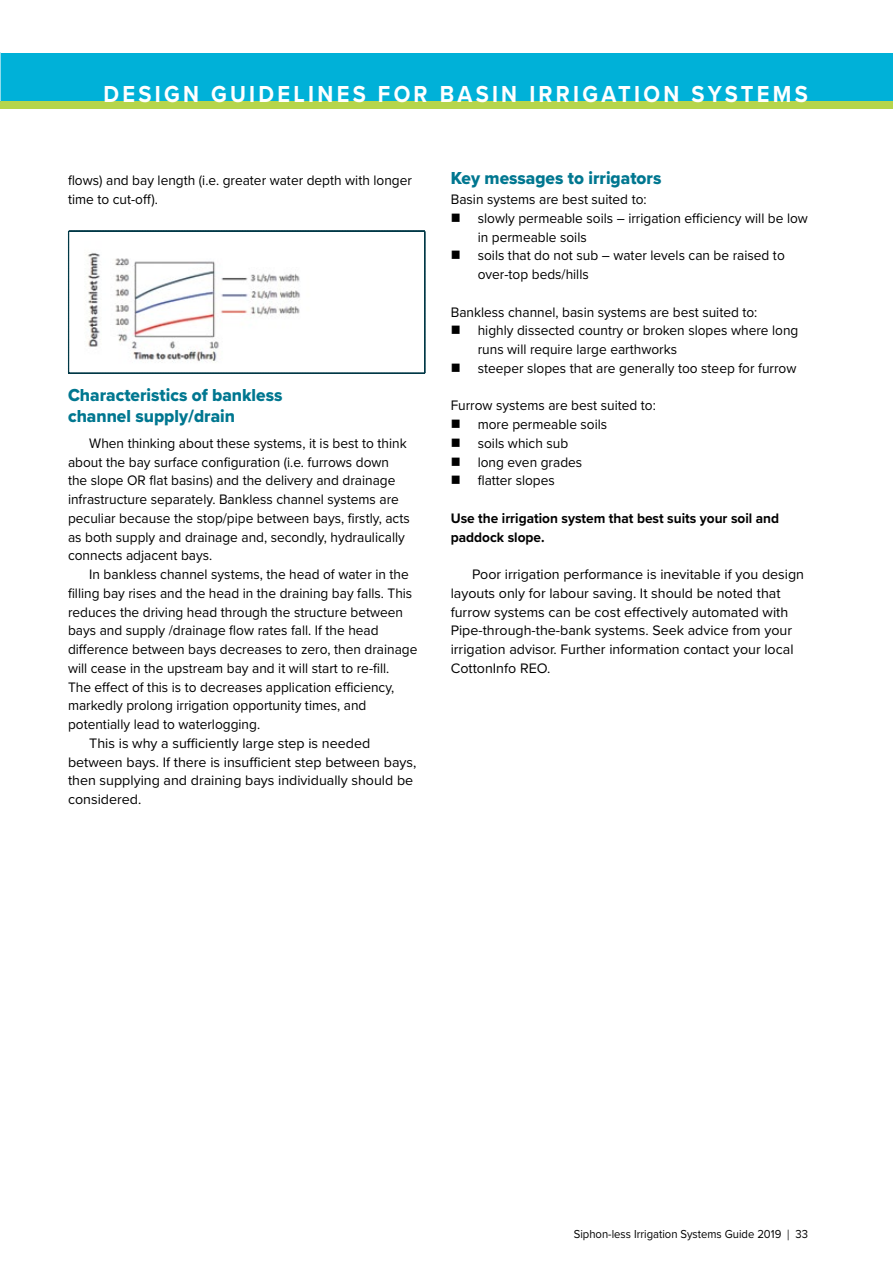
<style>
.page{position:relative;width:893px;height:1263px;background:#fff}
.page>*{position:absolute;margin:0;border:0;box-sizing:border-box;transform-origin:0 0}
.t1{font:700 24px "Proxima Nova";letter-spacing:.15em;color:#fff;scale:.91 1}
.t2{font:18px/21px "Proxima Nova Extrabld";color:#007790;scale:.96 1}
.t3{font:14.25px/18.8px "Proxima Nova";color:#000;scale:.96 1}
.t4{font:14.25px/18.8px "Proxima Nova";color:#000}
.t5{font:700 14.25px/18.8px "Proxima Nova";color:#000;scale:.96 1}
.t6{font:12px "Proxima Nova";color:#000;scale:.94 1}
.s1{font-size:15px}
</style>
<div class="page">
<div style="left:1px;top:53px;width:892px;height:49px;background:#00b1d8"></div>
<div style="left:0;top:102px;width:893px;height:7px;background:#b6d54b"></div>
<svg style="left:68px;top:231px;width:357px;height:143px"></svg>
<h1 class="t1" style="left:103px;top:76px;width:776px">DESIGN GUIDELINES FOR BASIN IRRIGATION SYSTEMS</h1>
<p class="t3" style="left:68px;top:171px;width:360px">flows) and bay length (i.e. greater water depth with longer time to cut-off).</p>
<p class="t2" style="left:68px;top:384px;width:225px">Characteristics of bankless channel supply/drain</p>
<p class="t3" style="left:68px;top:433px;width:357px;text-indent:21px">When thinking about these systems, it is best to think about the bay surface configuration (i.e. furrows down the slope OR flat basins) and the delivery and drainage infrastructure separately. Bankless channel systems are peculiar because the stop/pipe between bays, firstly, acts as both supply and drainage and, secondly, hydraulically connects adjacent bays.</p>
<p class="t3" style="left:89px;top:564px;width:334px">In bankless channel systems, the head of water in the</p>
<p class="t3" style="left:68px;top:583px;width:360px">filling bay rises and the head in the draining bay falls. This</p>
<p class="t3" style="left:68px;top:602px;width:351px">reduces the driving head through the structure between</p>
<p class="t3" style="left:68px;top:621px;width:325px">bays and supply /drainage flow rates fall. If the head</p>
<p class="t3" style="left:68px;top:639px;width:365px">difference between bays decreases to zero, then drainage</p>
<p class="t3" style="left:68px;top:658px;width:336px">will cease in the upstream bay and it will start to re-fill.</p>
<p class="t3" style="left:68px;top:677px;width:341px">The effect of this is to decreases application efficiency,</p>
<p class="t3" style="left:68px;top:696px;width:312px">markedly prolong irrigation opportunity times, and</p>
<p class="t3" style="left:68px;top:714px;width:202px">potentially lead to waterlogging.</p>
<p class="t4" style="left:89px;top:733px;width:282px">This is why a sufficiently large step is needed</p>
<p class="t4" style="left:68px;top:752px;width:350px">between bays. If there is insufficient step between bays,</p>
<p class="t4" style="left:68px;top:771px;width:347px">then supplying and draining bays individually should be</p>
<p class="t4" style="left:68px;top:789px;width:75px">considered.</p>
<p class="t2" style="left:451px;top:168px;width:221px">Key messages to irrigators</p>
<p class="t3" style="left:478px;top:189px;width:345px;text-indent:-27px">Basin systems are best suited to:<br>slowly permeable soils – irrigation efficiency will be low in permeable soils<br>soils that do not sub – water levels can be raised to over-top beds/hills</p>
<p class="t3" style="left:478px;top:302px;width:336px;text-indent:-27px">Bankless channel, basin systems are best suited to:<br>highly dissected country or broken slopes where long runs will require large earthworks<br>steeper slopes that are generally too steep for furrow</p>
<p class="t3" style="left:478px;top:396px;width:187px;text-indent:-27px">Furrow systems are best suited to: more permeable soils<br>soils which sub<br>long even grades<br>flatter slopes</p>
<p class="t5" style="left:451px;top:508px;width:344px">Use the irrigation system that best suits your soil and paddock slope.</p>
<p class="t4" style="left:451px;top:564px;width:355px;text-indent:21px">Poor irrigation performance is inevitable if you design layouts only for labour saving. It should be noted that furrow systems can be cost effectively automated with Pipe-through-the-bank systems. Seek advice from your irrigation advisor. Further information contact your local CottonInfo REO.</p>
<p class="t6" style="left:574px;top:1225px;width:251px">Siphon-less Irrigation Systems Guide 2019 <span class="s1">|</span> 33</p>
</div>
